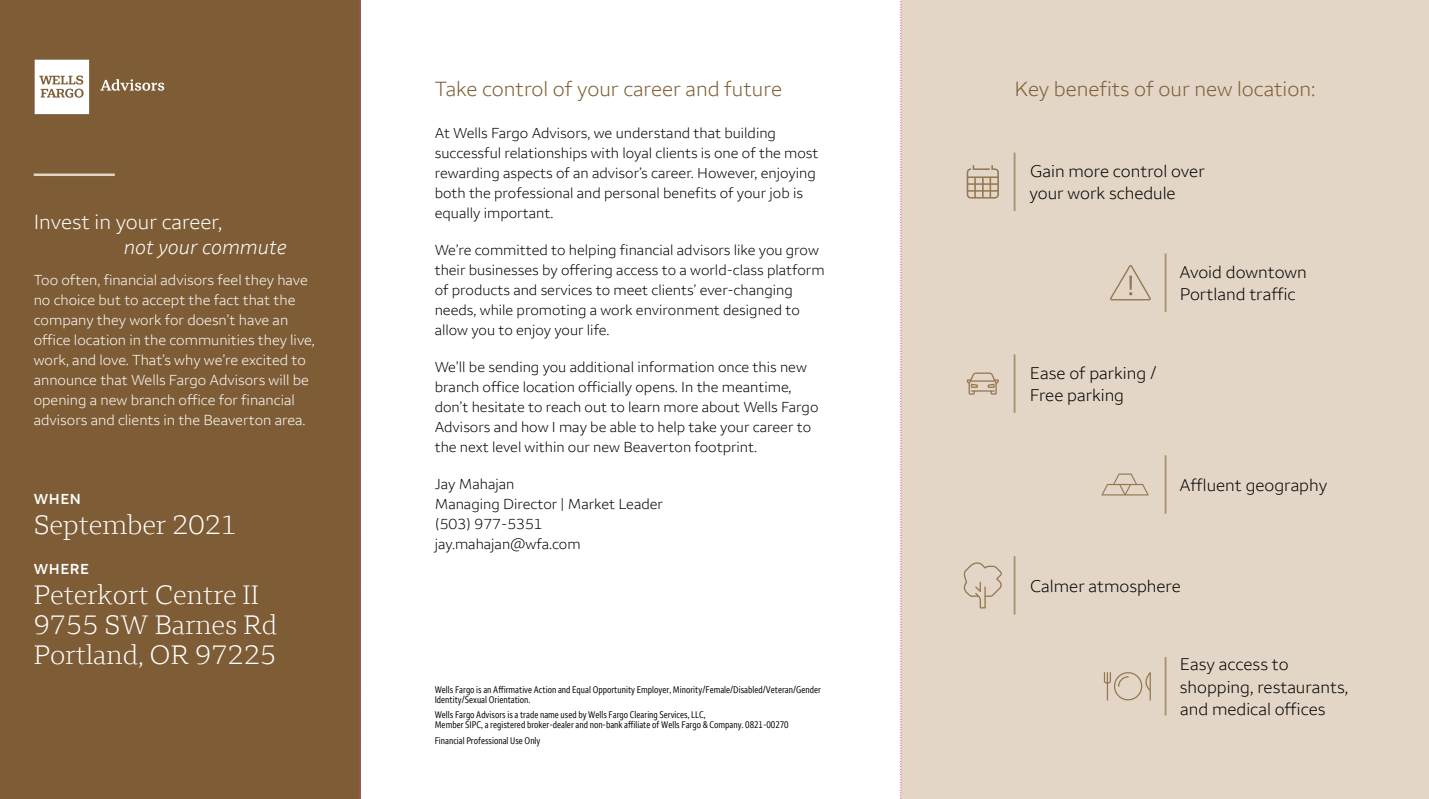
<style>
.page{position:relative;width:1429px;height:799px;background:#fff}
.page>*{position:absolute;margin:0;border:0;box-sizing:border-box;transform-origin:0 0}
.t1{font:300 27.5px/30px "Wells Fargo Serif";color:#fff}
.t2{font:300 21.25px "Wells Fargo Sans";color:#7e5d36}
.t3{font:300 21.25px "Wells Fargo Sans";color:#fff}
.t4{font:italic 300 21.25px "Wells Fargo Sans";color:#fff}
.t5{font:300 17.5px/22.5px "Wells Fargo Sans";color:#000}
.t6{font:300 15px/20px "Wells Fargo Sans";color:#000}
.t7{font:300 15px/20px "Wells Fargo Sans";color:#fff}
.t8{font:600 15px "Wells Fargo Sans";letter-spacing:.04em;color:#fff}
.t9{font:condensed 10px/10px "Wells Fargo Sans";color:#000}
</style>
<div class="page">
<div style="left:0;top:0;width:360px;height:799px;background:#7e5d36"></div>
<div style="left:901px;top:0;width:528px;height:799px;background:#e3d6c7"></div>
<svg style="left:35px;top:60px;width:129px;height:54px"></svg>
<hr style="left:34px;top:173px;width:81px;height:3px;background:#e3d6c7">
<hr style="left:1013px;top:153px;width:2px;height:58px;background:#aa9271">
<hr style="left:1013px;top:354px;width:2px;height:59px;background:#aa9271">
<hr style="left:1013px;top:556px;width:2px;height:58px;background:#aa9271">
<hr style="left:1164px;top:253px;width:2px;height:59px;background:#aa9271">
<hr style="left:1164px;top:455px;width:2px;height:59px;background:#aa9271">
<hr style="left:1164px;top:657px;width:2px;height:58px;background:#aa9271">
<svg style="left:966px;top:372px;width:33px;height:23px"></svg>
<svg style="left:963px;top:562px;width:39px;height:46px"></svg>
<svg style="left:1101px;top:473px;width:48px;height:22px"></svg>
<svg style="left:1110px;top:265px;width:41px;height:35px"></svg>
<svg style="left:967px;top:165px;width:32px;height:34px"></svg>
<svg style="left:1104px;top:672px;width:47px;height:28px"></svg>
<svg style="left:359px;top:0;width:2px;height:799px"></svg>
<svg style="left:900px;top:1px;width:2px;height:798px"></svg>
<h2 class="t3" style="left:34px;top:209px;width:190px">Invest in your career,</h2>
<h2 class="t4" style="left:124px;top:234px;width:164px">not your commute</h2>
<p class="t7" style="left:34px;top:270px;width:282px">Too often, financial advisors feel they have no choice but to accept the fact that the company they work for doesn’t have an office location in the communities they live, work, and love. That’s why we’re excited to announce that Wells Fargo Advisors will be opening a new branch office for financial advisors and clients in the Beaverton area.</p>
<p class="t8" style="left:34px;top:489px;width:49px">WHEN</p>
<h1 class="t1" style="left:34px;top:509px;width:205px">September 2021</h1>
<p class="t8" style="left:34px;top:560px;width:57px">WHERE</p>
<h1 class="t1" style="left:34px;top:580px;width:245px">Peterkort Centre II<br>9755 SW Barnes Rd<br>Portland, OR 97225</h1>
<h2 class="t2" style="left:435px;top:76px;width:349px">Take control of your career and future</h2>
<p class="t6" style="left:435px;top:123px;width:385px">At Wells Fargo Advisors, we understand that building successful relationships with loyal clients is one of the most rewarding aspects of an advisor’s career. However, enjoying both the professional and personal benefits of your job is equally important.</p>
<p class="t6" style="left:435px;top:240px;width:391px">We’re committed to helping financial advisors like you grow their businesses by offering access to a world-class platform of products and services to meet clients’ ever-changing needs, while promoting a work environment designed to allow you to enjoy your life.</p>
<p class="t6" style="left:435px;top:357px;width:385px">We’ll be sending you additional information once this new branch office location officially opens. In the meantime, don’t hesitate to reach out to learn more about Wells Fargo Advisors and how I may be able to help take your career to the next level within our new Beaverton footprint.</p>
<p class="t6" style="left:435px;top:473px;width:230px">Jay Mahajan<br>Managing Director | Market Leader (503) 977-5351 jay.mahajan@wfa.com</p>
<p class="t9" style="left:435px;top:684px;width:388px">Wells Fargo is an Affirmative Action and Equal Opportunity Employer, Minority/Female/Disabled/Veteran/Gender<br>Identity/Sexual Orientation.</p>
<p class="t9" style="left:435px;top:710px;width:355px">Wells Fargo Advisors is a trade name used by Wells Fargo Clearing Services, LLC,<br>Member SIPC, a registered broker-dealer and non-bank affiliate of Wells Fargo &amp; Company. 0821-00270</p>
<p class="t9" style="left:435px;top:735px;width:107px">Financial Professional Use Only</p>
<h2 class="t2" style="left:1014px;top:76px;width:302px">Key benefits of our new location:</h2>
<p class="t5" style="left:1029px;top:160px;width:177px">Gain more control over your work schedule</p>
<p class="t5" style="left:1179px;top:260px;width:129px">Avoid downtown<br>Portland traffic</p>
<p class="t5" style="left:1030px;top:361px;width:128px">Ease of parking /<br>Free parking</p>
<p class="t5" style="left:1179px;top:473px;width:149px">Affluent geography</p>
<p class="t5" style="left:1030px;top:574px;width:152px">Calmer atmosphere</p>
<p class="t5" style="left:1180px;top:653px;width:170px">Easy access to shopping, restaurants, and medical offices</p>
</div>
